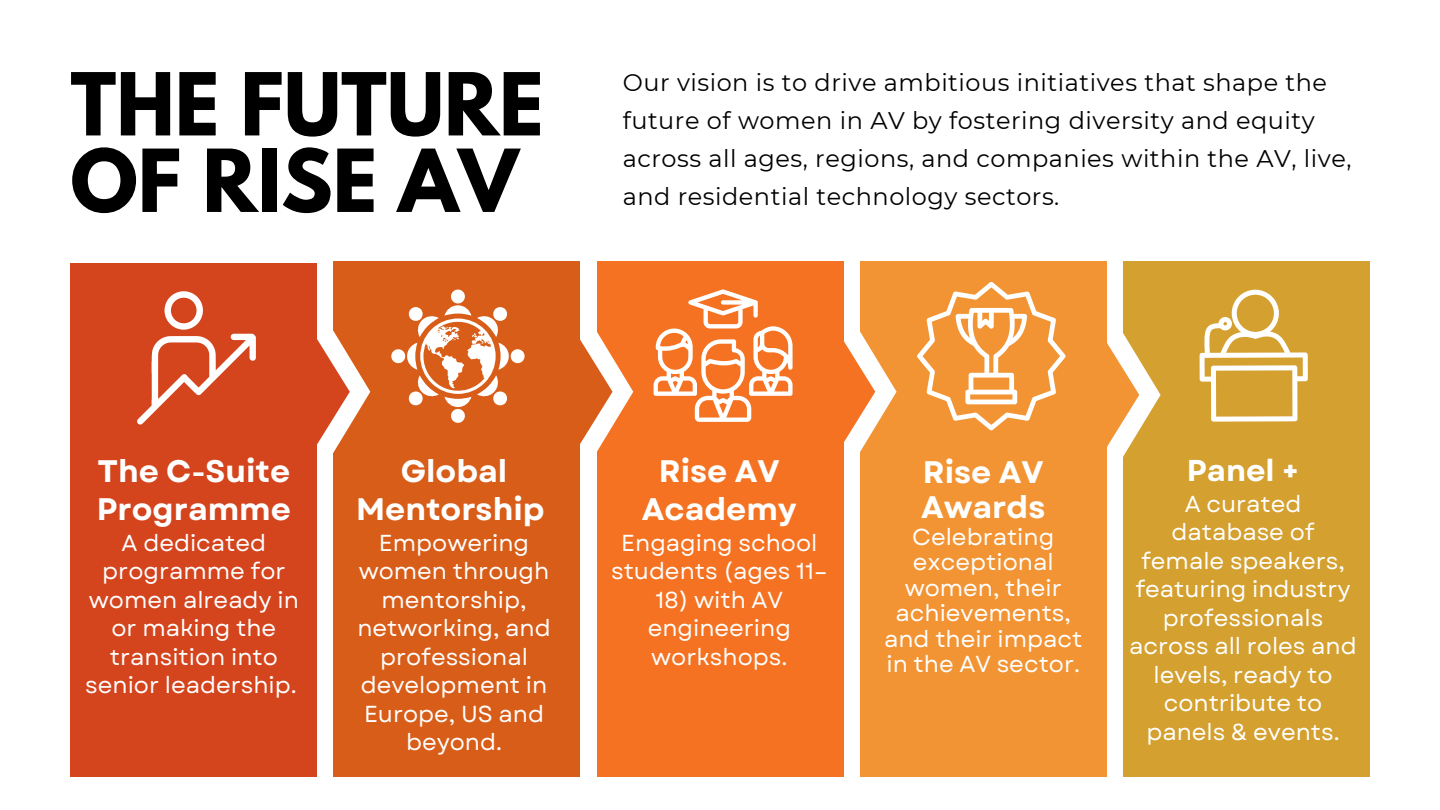
<style>
.page{position:relative;width:1440px;height:810px;background:#fff}
.page>*{position:absolute;margin:0;border:0;box-sizing:border-box;transform-origin:0 0}
.t1{font:700 76.8px/76.5px "League Spartan";color:#000}
.t2{font:700 31.1px/38.2px "Garet";color:#fff}
.t3{font:700 30.1px "Garet";color:#fff}
.t4{font:24px/38.2px "Montserrat";letter-spacing:.02em;color:#000}
.t5{font:23.1px/28.5px "Garet";color:#fff;text-align:center}
</style>
<div class="page">
<div style="left:334px;top:262px;width:246px;height:514px;background:#d85d18"></div>
<div style="left:70px;top:263px;width:246px;height:513px;background:#d4441d"></div>
<div style="left:1124px;top:262px;width:246px;height:514px;background:#d4a02f"></div>
<div style="left:597px;top:262px;width:246px;height:514px;background:#f47221"></div>
<div style="left:860px;top:262px;width:246px;height:514px;background:#f29433"></div>
<svg style="left:316px;top:328px;width:54px;height:127px"></svg>
<svg style="left:917px;top:282px;width:149px;height:149px"></svg>
<svg style="left:580px;top:332px;width:53px;height:120px"></svg>
<svg style="left:843px;top:328px;width:54px;height:127px"></svg>
<svg style="left:1106px;top:331px;width:55px;height:127px"></svg>
<svg style="left:137px;top:291px;width:119px;height:134px"></svg>
<svg style="left:391px;top:289px;width:134px;height:134px"></svg>
<svg style="left:1200px;top:290px;width:108px;height:132px"></svg>
<svg style="left:654px;top:289px;width:138px;height:133px"></svg>
<h1 class="t1" style="left:70px;top:76px;width:475px">THE FUTURE<br>OF RISE AV</h1>
<p class="t4" style="left:623px;top:63px;width:730px">Our vision is to drive ambitious initiatives that shape the future of women in AV by fostering diversity and equity across all ages, regions, and companies within the AV, live, and residential technology sectors.</p>
<p class="t2" style="left:97px;top:452px;width:196px">The C-Suite<br>Programme</p>
<p class="t5" style="left:85px;top:528px;width:215px">A dedicated programme for women already in or making the transition into senior leadership.</p>
<p class="t2" style="left:356px;top:452px;width:190px;text-align:center">Global<br>Mentorship</p>
<p class="t5" style="left:357px;top:528px;width:195px">Empowering women through mentorship, networking, and professional development in<br>Europe, US and beyond.</p>
<p class="t2" style="left:642px;top:452px;width:157px;text-align:center">Rise AV<br>Academy</p>
<p class="t5" style="left:611px;top:528px;width:218px">Engaging school students (ages 11–</p>
<p class="t5" style="left:648px;top:585px;width:145px">18) with AV engineering workshops.</p>
<p class="t2" style="left:921px;top:455px;width:126px;line-height:34.5px">Rise AV<br>Awards</p>
<p class="t5" style="left:884px;top:524px;width:200px;line-height:25.5px">Celebrating exceptional women, their achievements, and their impact in the AV sector.</p>
<p class="t3" style="left:1187px;top:449px;width:114px">Panel +</p>
<p class="t5" style="left:1129px;top:490px;width:229px">A curated database of female speakers, featuring industry professionals across all roles and levels, ready to contribute to panels &amp; events.</p>
</div>
